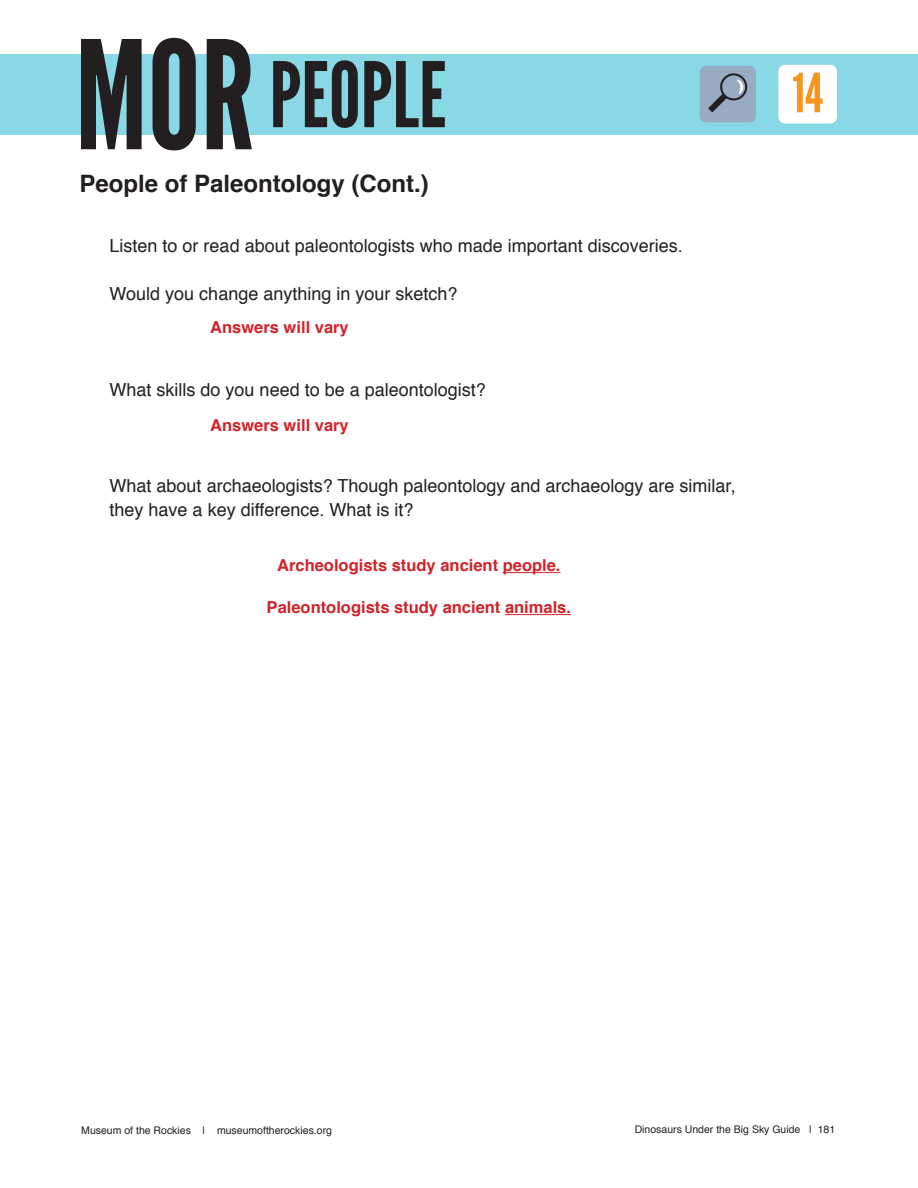
<style>
.page{position:relative;width:918px;height:1188px;background:#fff}
.page>*{position:absolute;margin:0;border:0;box-sizing:border-box;transform-origin:0 0}
.Banner_MOR{font:150px "League Gothic";color:#231f20}
.Banner_Subtitle{font:90px "League Gothic";color:#231f20}
.t1{font:54px "League Gothic";color:#f7941c}
.Main_Title{font:700 24px "Helvetica";color:#231f20}
.Body_Copy_14_pt_Lead{font:18px/24px "Helvetica";color:#231f20}
.Main_Title-2{font:700 16.5px "Helvetica";color:#d1232a}
.t2{font:10.5px "Helvetica";color:#231f20}
</style>
<div class="page">
<hr style="left:503px;top:572px;width:58px;height:1px;background:#d1232a">
<hr style="left:505px;top:614px;width:66px;height:1px;background:#d1232a">
<div style="left:0;top:54px;width:918px;height:81px;background:#89d8e5"></div>
<div style="left:778px;top:65px;width:59px;height:58px;background:#fff;border-radius:7px"></div>
<div style="left:700px;top:66px;width:56px;height:56px;background:#99abc2;border-radius:6px"></div>
<svg style="left:708px;top:73px;width:40px;height:39px"></svg>
<p class="Banner_MOR" style="left:75px;top:6px;width:181px">MOR</p>
<p class="Banner_Subtitle" style="left:270px;top:42px;width:179px">PEOPLE</p>
<p class="Main_Title" style="left:80px;top:165px;width:351px">People of Paleontology (Cont.)</p>
<p class="Body_Copy_14_pt_Lead" style="left:110px;top:234px;width:575px">Listen to or read about paleontologists who made important discoveries.</p>
<p class="Body_Copy_14_pt_Lead" style="left:110px;top:282px;width:349px">Would you change anything in your sketch?</p>
<p class="Main_Title-2" style="left:210px;top:314px;width:140px">Answers will vary</p>
<p class="Body_Copy_14_pt_Lead" style="left:110px;top:378px;width:378px">What skills do you need to be a paleontologist?</p>
<p class="Main_Title-2" style="left:210px;top:412px;width:140px">Answers will vary</p>
<p class="Body_Copy_14_pt_Lead" style="left:110px;top:474px;width:628px">What about archaeologists? Though paleontology and archaeology are similar, they have a key difference. What is it?</p>
<p class="Main_Title-2" style="left:277px;top:552px;width:285px">Archeologists study ancient people.</p>
<p class="Main_Title-2" style="left:267px;top:594px;width:306px">Paleontologists study ancient animals.</p>
<h3 class="t1" style="left:792px;top:61px;width:32px">14</h3>
<p class="t2" style="left:81px;top:1122px;width:252px">Museum of the Rockies | museumoftherockies.org</p>
<p class="t2" style="left:635px;top:1121px;width:202px">Dinosaurs Under the Big Sky Guide | 181</p>
</div>
